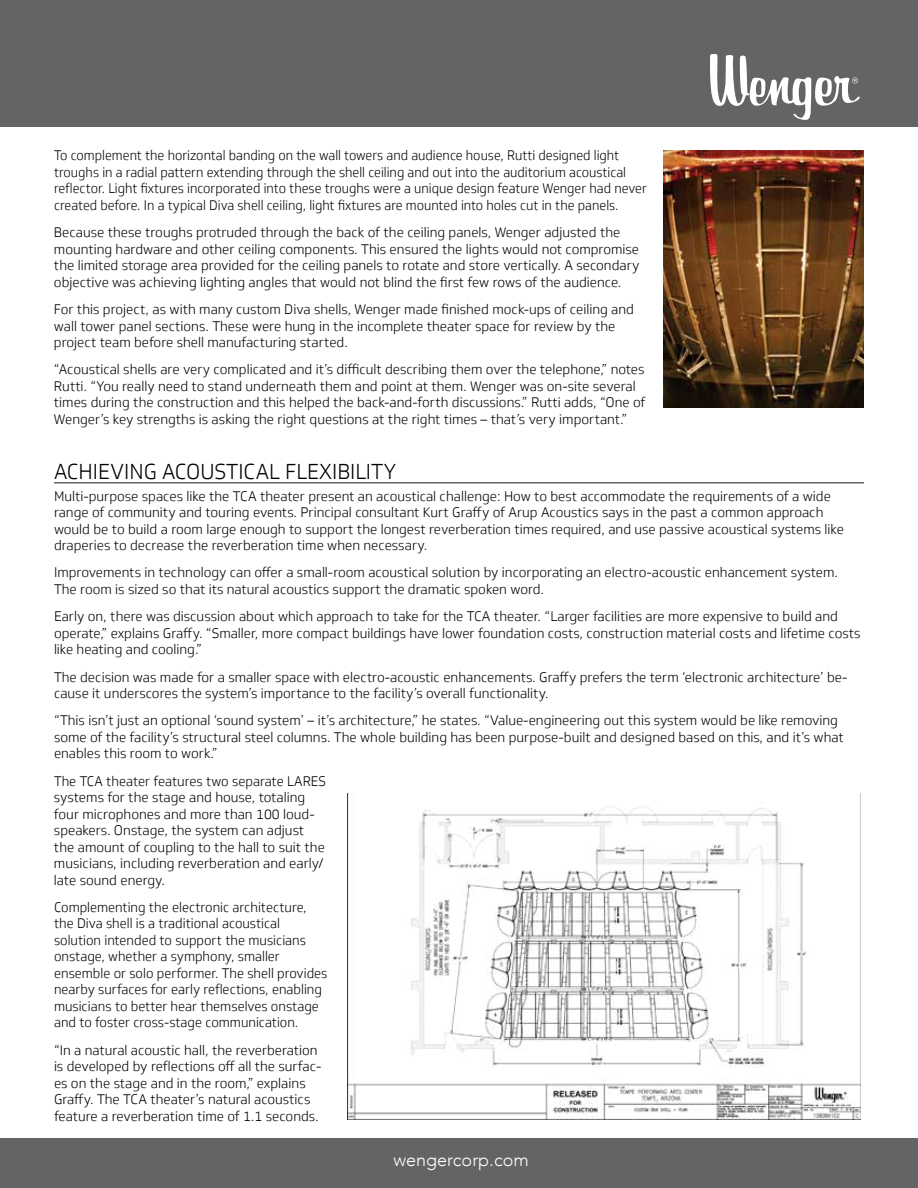
<style>
.page{position:relative;width:918px;height:1188px;background:#fff}
.page>*{position:absolute;margin:0;border:0;box-sizing:border-box;transform-origin:0 0}
.t1{font:300 21px "Soleto";color:#000}
.t2{font:300 18px "Avenir";color:#fff}
.t3{font:300 13.5px/16.5px "Soleto";color:#000}
.t4{font:300 13.5px/16.5px "Soleto";color:#000;scale:.95 1}
</style>
<div class="page">
<div style="left:0;top:0;width:918px;height:126px;background:#636466"></div>
<div style="left:0;top:1138px;width:918px;height:50px;background:#636466"></div>
<svg style="left:710px;top:54px;width:150px;height:66px"></svg>
<hr style="left:54px;top:482px;width:810px;height:2px;background:#636466">
<img style="left:663px;top:150px;width:201px;height:257px">
<img style="left:347px;top:793px;width:513px;height:327px">
<p class="t4" style="left:54px;top:148px;width:626px">To complement the horizontal banding on the wall towers and audience house, Rutti designed light troughs in a radial pattern extending through the shell ceiling and out into the auditorium acoustical reflector. Light fixtures incorporated into these troughs were a unique design feature Wenger had never created before. In a typical Diva shell ceiling, light fixtures are mounted into holes cut in the panels.</p>
<p class="t3" style="left:54px;top:224px;width:587px">Because these troughs protruded through the back of the ceiling panels, Wenger adjusted the mounting hardware and other ceiling components. This ensured the lights would not compromise the limited storage area provided for the ceiling panels to rotate and store vertically. A secondary objective was achieving lighting angles that would not blind the first few rows of the audience.</p>
<p class="t3" style="left:54px;top:301px;width:582px">For this project, as with many custom Diva shells, Wenger made finished mock-ups of ceiling and wall tower panel sections. These were hung in the incomplete theater space for review by the project team before shell manufacturing started.</p>
<p class="t3" style="left:54px;top:361px;width:593px">“Acoustical shells are very complicated and it’s difficult describing them over the telephone,” notes Rutti. “You really need to stand underneath them and point at them. Wenger was on-site several times during the construction and this helped the back-and-forth discussions.” Rutti adds, “One of Wenger’s key strengths is asking the right questions at the right times – that’s very important.”</p>
<h1 class="t1" style="left:54px;top:459px;width:344px">ACHIEVING ACOUSTICAL FLEXIBILITY</h1>
<p class="t3" style="left:54px;top:488px;width:791px">Multi-purpose spaces like the TCA theater present an acoustical challenge: How to best accommodate the requirements of a wide range of community and touring events. Principal consultant Kurt Graffy of Arup Acoustics says in the past a common approach would be to build a room large enough to support the longest reverberation times required, and use passive acoustical systems like draperies to decrease the reverberation time when necessary.</p>
<p class="t3" style="left:54px;top:565px;width:786px">Improvements in technology can offer a small-room acoustical solution by incorporating an electro-acoustic enhancement system.<br>The room is sized so that its natural acoustics support the dramatic spoken word.</p>
<p class="t3" style="left:54px;top:608px;width:808px">Early on, there was discussion about which approach to take for the TCA theater. “Larger facilities are more expensive to build and operate,” explains Graffy. “Smaller, more compact buildings have lower foundation costs, construction material costs and lifetime costs like heating and cooling.”</p>
<p class="t3" style="left:54px;top:669px;width:795px">The decision was made for a smaller space with electro-acoustic enhancements. Graffy prefers the term ‘electronic architecture’ be&shy;cause it underscores the system’s importance to the facility’s overall functionality.</p>
<p class="t3" style="left:54px;top:712px;width:791px">“This isn’t just an optional ‘sound system’ – it’s architecture,” he states. “Value-engineering out this system would be like removing some of the facility’s structural steel columns. The whole building has been purpose-built and designed based on this, and it’s what enables this room to work.”</p>
<p class="t3" style="left:54px;top:773px;width:274px">The TCA theater features two separate LARES systems for the stage and house, totaling four microphones and more than 100 loud&shy;speakers. Onstage, the system can adjust the amount of coupling to the hall to suit the musicians, including reverberation and early/ late sound energy.</p>
<p class="t3" style="left:54px;top:899px;width:275px">Complementing the electronic architecture, the Diva shell is a traditional acoustical solution intended to support the musicians onstage, whether a symphony, smaller ensemble or solo performer. The shell provides nearby surfaces for early reflections, enabling musicians to better hear themselves onstage and to foster cross-stage communication.</p>
<p class="t3" style="left:54px;top:1042px;width:269px">“In a natural acoustic hall, the reverberation is developed by reflections off all the surfac&shy;es on the stage and in the room,” explains Graffy. The TCA theater’s natural acoustics feature a reverberation time of 1.1 seconds.</p>
<h2 class="t2" style="left:394px;top:1149px;width:137px">wengercorp.com</h2>
</div>
